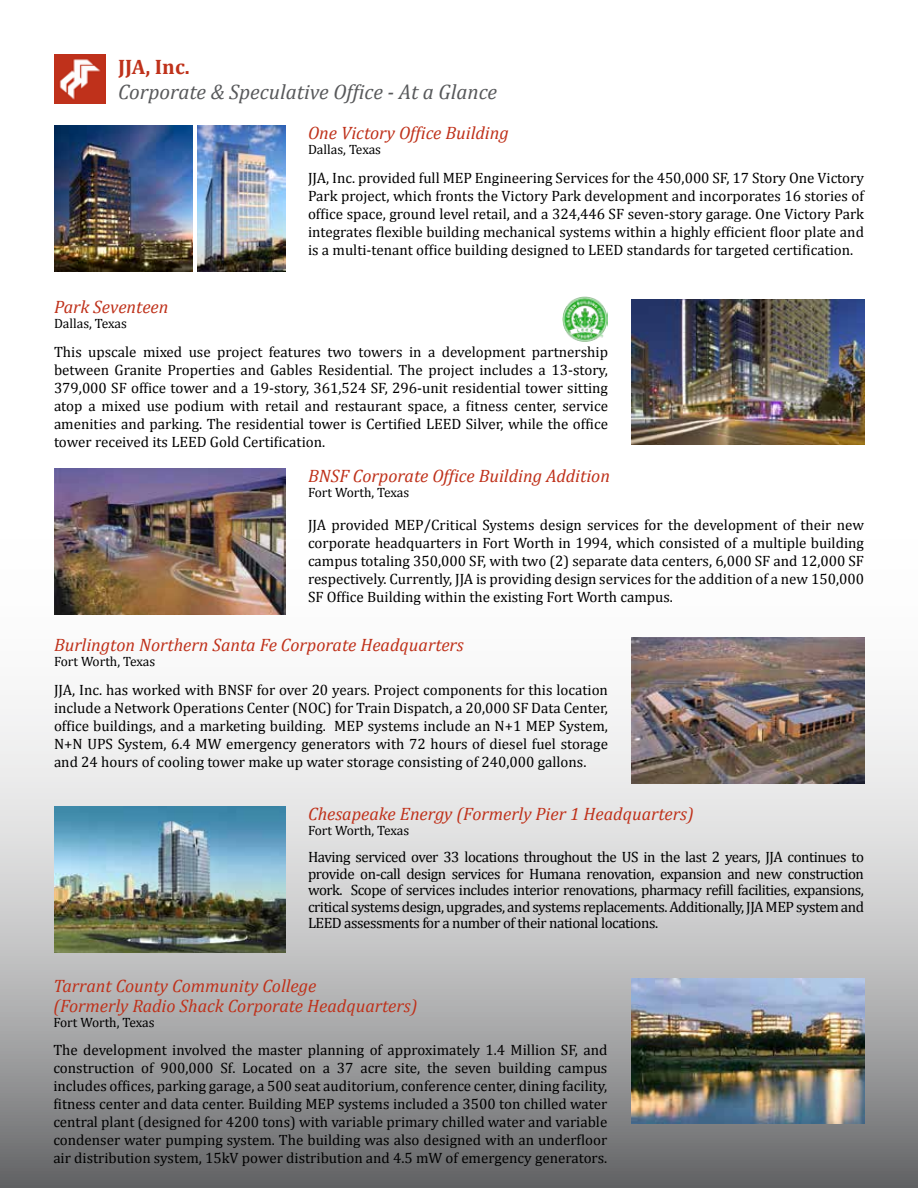
<style>
.page{position:relative;width:918px;height:1188px;background:#fff}
.page>*{position:absolute;margin:0;border:0;box-sizing:border-box;transform-origin:0 0}
.t1{font:italic 21px "Cambria";color:#58595b}
.t2{font:700 21px "Cambria";color:#bf311a}
.t3{font:italic 18px/19.5px "Cambria";color:#bf311a}
.t4{font:15px/18px "Cambria";color:#000;text-align:justify}
.t5{font:13.5px "Cambria";color:#000}
</style>
<div class="page">
<svg style="left:0;top:614px;width:918px;height:574px"></svg>
<img style="left:54px;top:54px;width:51px;height:49px">
<img style="left:198px;top:125px;width:87px;height:146px">
<img style="left:54px;top:468px;width:232px;height:146px">
<img style="left:632px;top:299px;width:232px;height:145px">
<img style="left:562px;top:296px;width:46px;height:45px">
<img style="left:54px;top:125px;width:138px;height:146px">
<img style="left:632px;top:637px;width:232px;height:146px">
<img style="left:55px;top:806px;width:230px;height:146px">
<img style="left:631px;top:978px;width:234px;height:146px">
<h1 class="t2" style="left:118px;top:52px;width:73px">JJA, Inc.</h1>
<h1 class="t1" style="left:118px;top:77px;width:381px">Corporate &amp; Speculative Office - At a Glance</h1>
<p class="t3" style="left:308px;top:123px;width:202px">One Victory Office Building</p>
<p class="t5" style="left:308px;top:142px;width:75px">Dallas, Texas</p>
<p class="t4" style="left:308px;top:169px;width:557px">JJA, Inc. provided full MEP Engineering Services for the 450,000 SF, 17 Story One Victory Park project, which fronts the Victory Park development and incorporates 16 stories of office space, ground level retail, and a 324,446 SF seven-story garage. One Victory Park integrates flexible building mechanical systems within a highly efficient floor plate and is a multi-tenant office building designed to LEED standards for targeted certification.</p>
<p class="t3" style="left:54px;top:297px;width:116px">Park Seventeen</p>
<p class="t5" style="left:54px;top:316px;width:75px">Dallas, Texas</p>
<p class="t4" style="left:54px;top:343px;width:556px">This upscale mixed use project features two towers in a development partnership between Granite Properties and Gables Residential. The project includes a 13-story, 379,000 SF office tower and a 19-story, 361,524 SF, 296-unit residential tower sitting atop a mixed use podium with retail and restaurant space, a fitness center, service amenities and parking. The residential tower is Certified LEED Silver, while the office tower received its LEED Gold Certification.</p>
<p class="t3" style="left:308px;top:466px;width:304px">BNSF Corporate Office Building Addition</p>
<p class="t5" style="left:308px;top:485px;width:103px">Fort Worth, Texas</p>
<p class="t4" style="left:308px;top:516px;width:557px">JJA provided MEP/Critical Systems design services for the development of their new corporate headquarters in Fort Worth in 1994, which consisted of a multiple building campus totaling 350,000 SF, with two (2) separate data centers, 6,000 SF and 12,000 SF respectively. Currently, JJA is providing design services for the addition of a new 150,000<br>SF Office Building within the existing Fort Worth campus.</p>
<p class="t3" style="left:54px;top:635px;width:411px">Burlington Northern Santa Fe Corporate Headquarters</p>
<p class="t5" style="left:54px;top:654px;width:103px">Fort Worth, Texas</p>
<p class="t4" style="left:54px;top:681px;width:556px">JJA, Inc. has worked with BNSF for over 20 years. Project components for this location include a Network Operations Center (NOC) for Train Dispatch, a 20,000 SF Data Center, office buildings, and a marketing building. MEP systems include an N+1 MEP System, N+N UPS System, 6.4 MW emergency generators with 72 hours of diesel fuel storage and 24 hours of cooling tower make up water storage consisting of 240,000 gallons.</p>
<p class="t3" style="left:308px;top:804px;width:387px">Chesapeake Energy (Formerly Pier 1 Headquarters)</p>
<p class="t5" style="left:308px;top:823px;width:103px">Fort Worth, Texas</p>
<p class="t4" style="left:308px;top:849px;width:558px;line-height:16.5px">Having serviced over 33 locations throughout the US in the last 2 years, JJA continues to provide on-call design services for Humana renovation, expansion and new construction work. Scope of services includes interior renovations, pharmacy refill facilities, expansions, critical systems design, upgrades, and systems replacements. Additionally, JJA MEP system and LEED assessments for a number of their national locations.</p>
<p class="t3" style="left:53px;top:975px;width:366px">Tarrant County Community College<br>(Formerly Radio Shack Corporate Headquarters)</p>
<p class="t5" style="left:53px;top:1014px;width:103px">Fort Worth, Texas</p>
<p class="t4" style="left:53px;top:1041px;width:556px">The development involved the master planning of approximately 1.4 Million SF, and construction of 900,000 Sf. Located on a 37 acre site, the seven building campus includes offices, parking garage, a 500 seat auditorium, conference center, dining facility, fitness center and data center. Building MEP systems included a 3500 ton chilled water central plant (designed for 4200 tons) with variable primary chilled water and variable condenser water pumping system. The building was also designed with an underfloor air distribution system, 15kV power distribution and 4.5 mW of emergency generators.</p>
</div>
